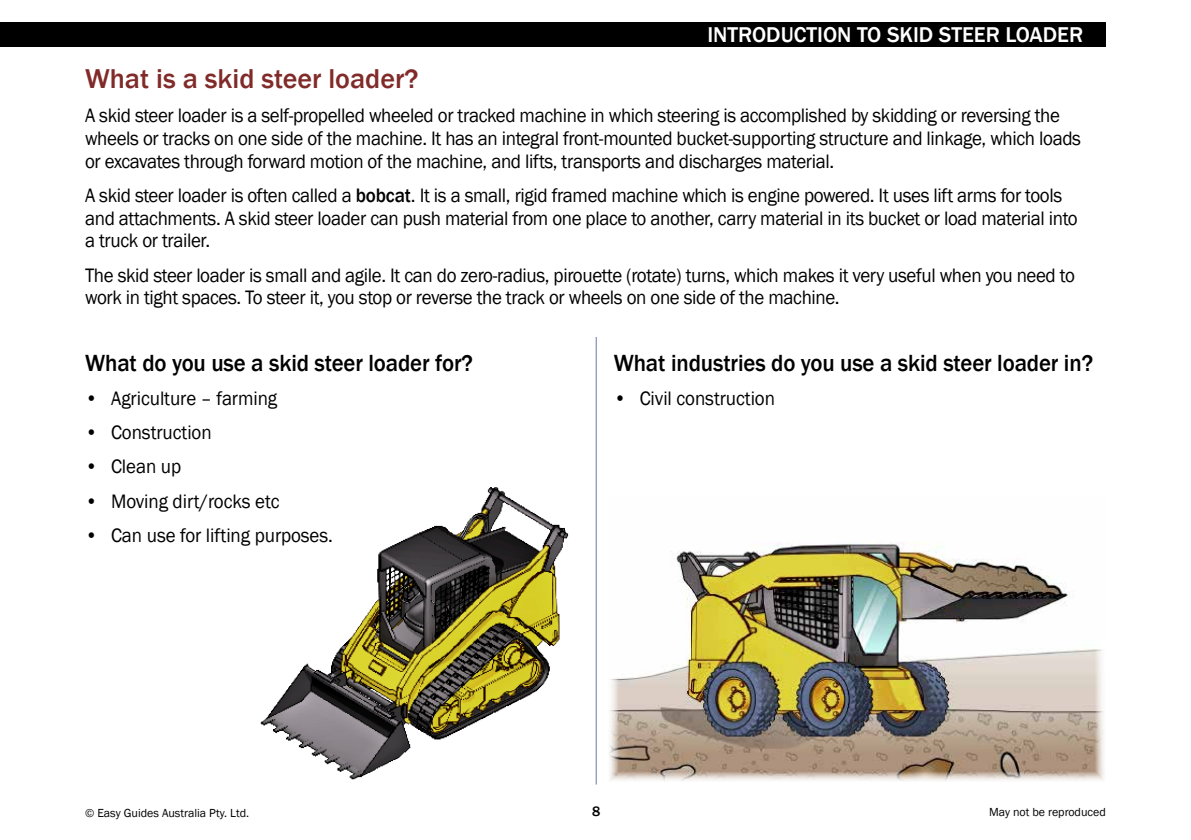
<style>
.page{position:relative;width:1191px;height:840px;background:#fff}
.page>*{position:absolute;margin:0;border:0;box-sizing:border-box;transform-origin:0 0}
.t1{font:500 28px "Franklin Gothic";color:#802b29}
.t2{font:500 24px "Franklin Gothic";letter-spacing:-.005em;color:#000;scale:.95 1}
.t3{font:500 22px "Franklin Gothic";color:#fff}
.t4{font:20px/22.8px "Franklin Gothic";letter-spacing:-.02em;color:#000;scale:.95 1}
.t5{font:500 14px "Franklin Gothic";color:#000}
.t6{font:12px "Franklin Gothic";color:#000}
.s1{font-weight:500}
</style>
<div class="page">
<div style="left:0;top:23px;width:1106px;height:24px;background:#000"></div>
<img style="left:609px;top:542px;width:495px;height:239px">
<img style="left:260px;top:487px;width:309px;height:293px">
<hr style="left:595px;top:337px;width:1px;height:447px;background:#687a9e">
<p class="t3" style="left:707px;top:21px;width:377px">INTRODUCTION TO SKID STEER LOADER</p>
<h1 class="t1" style="left:85px;top:61px;width:335px">What is a skid steer loader?</h1>
<p class="t4" style="left:85px;top:104px;width:1050px">A skid steer loader is a self-propelled wheeled or tracked machine in which steering is accomplished by skidding or reversing the wheels or tracks on one side of the machine. It has an integral front-mounted bucket-supporting structure and linkage, which loads or excavates through forward motion of the machine, and lifts, transports and discharges material.</p>
<p class="t4" style="left:85px;top:184px;width:1046px">A skid steer loader is often called a <span class="s1">bobcat</span>. It is a small, rigid framed machine which is engine powered. It uses lift arms for tools and attachments. A skid steer loader can push material from one place to another, carry material in its bucket or load material into a truck or trailer.</p>
<p class="t4" style="left:85px;top:264px;width:1043px">The skid steer loader is small and agile. It can do zero-radius, pirouette (rotate) turns, which makes it very useful when you need to work in tight spaces. To steer it, you stop or reverse the track or wheels on one side of the machine.</p>
<p class="t2" style="left:85px;top:348px;width:410px">What do you use a skid steer loader for?</p>
<p class="t4" style="left:85px;top:387px;width:204px">• Agriculture – farming</p>
<p class="t4" style="left:85px;top:421px;width:135px">• Construction</p>
<p class="t4" style="left:85px;top:455px;width:103px">• Clean up</p>
<p class="t4" style="left:85px;top:489px;width:206px">• Moving dirt/rocks etc</p>
<p class="t4" style="left:85px;top:523px;width:262px">• Can use for lifting purposes.</p>
<p class="t2" style="left:613px;top:348px;width:506px">What industries do you use a skid steer loader in?</p>
<p class="t4" style="left:613px;top:387px;width:171px">• Civil construction</p>
<p class="t6" style="left:85px;top:805px;width:166px">© Easy Guides Australia Pty. Ltd.</p>
<p class="t5" style="left:592px;top:802px;width:10px">8</p>
<p class="t6" style="left:989px;top:804px;width:118px">May not be reproduced</p>
</div>
